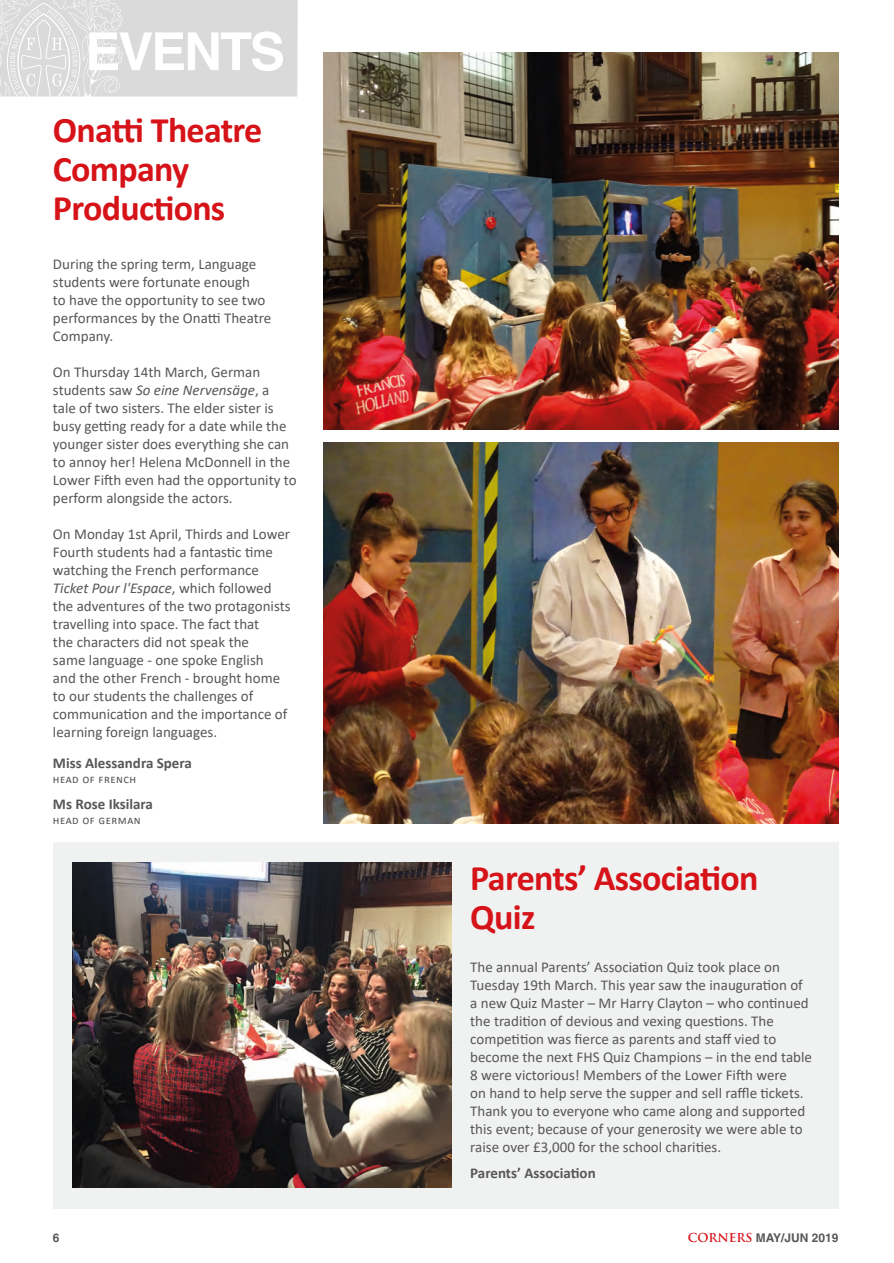
<style>
.page{position:relative;width:894px;height:1263px;background:#fff}
.page>*{position:absolute;margin:0;border:0;box-sizing:border-box;transform-origin:0 0}
.t1{font:700 52.5px "Helvetica";letter-spacing:-.04em;color:#fff}
.t2{font:700 36px/39px "Calibri";letter-spacing:-.02em;color:#d51318}
.t3{font:15px/18px "Calibri";color:#575756}
.t4{font:700 15px "Calibri";color:#575756}
.t5{font:12px "Calibri";letter-spacing:.04em;color:#575756}
.t6{font:700 12px "Helvetica";color:#575756}
.s1{font-style:italic}
.s2{font-family:"Trajan Pro";color:#d51318}
</style>
<div class="page">
<div style="left:53px;top:842px;width:785px;height:366px;background:#f0f1f1"></div>
<img style="left:323px;top:53px;width:515px;height:376px">
<img style="left:323px;top:442px;width:515px;height:381px">
<img style="left:72px;top:862px;width:379px;height:325px">
<svg style="left:0;top:0;width:298px;height:96px;background:#dcdcdc"></svg>
<h1 class="t1" style="left:85px;top:20px;width:201px">EVENTS</h1>
<h2 class="t2" style="left:53px;top:110px;width:211px">Onatti Theatre<br>Company<br>Productions</h2>
<p class="t3" style="left:53px;top:255px;width:220px">During the spring term, Language students were fortunate enough<br>to have the opportunity to see two performances by the Onatti Theatre<br>Company.</p>
<p class="t3" style="left:53px;top:363px;width:245px">On Thursday 14th March, German students saw <span class="s1">So eine Nervensäge</span>, a<br>tale of two sisters. The elder sister is busy getting ready for a date while the younger sister does everything she can to annoy her! Helena McDonnell in the Lower Fifth even had the opportunity to perform alongside the actors.</p>
<p class="t3" style="left:53px;top:525px;width:239px">On Monday 1st April, Thirds and Lower Fourth students had a fantastic time watching the French performance <span class="s1">Ticket Pour l'Espace</span>, which followed the adventures of the two protagonists travelling into space. The fact that<br>the characters did not speak the<br>same language - one spoke English<br>and the other French - brought home to our students the challenges of communication and the importance of learning foreign languages.</p>
<p class="t4" style="left:53px;top:752px;width:140px">Miss Alessandra Spera</p>
<p class="t5" style="left:53px;top:770px;width:85px">head of french</p>
<p class="t4" style="left:53px;top:793px;width:101px">Ms Rose Iksilara</p>
<p class="t5" style="left:53px;top:811px;width:89px">head of german</p>
<h2 class="t2" style="left:470px;top:857px;width:290px">Parents’ Association<br>Quiz</h2>
<p class="t3" style="left:470px;top:957px;width:343px">The annual Parents’ Association Quiz took place on Tuesday 19th March. This year saw the inauguration of a new Quiz Master – Mr Harry Clayton – who continued the tradition of devious and vexing questions. The competition was fierce as parents and staff vied to become the next FHS Quiz Champions – in the end table 8 were victorious! Members of the Lower Fifth were<br>on hand to help serve the supper and sell raffle tickets.<br>Thank you to everyone who came along and supported this event; because of your generosity we were able to raise over £3,000 for the school charities.</p>
<p class="t4" style="left:470px;top:1162px;width:127px">Parents’ Association</p>
<p class="t6" style="left:53px;top:1229px;width:8px">6</p>
<p class="t6" style="left:687px;top:1229px;width:152px"><span class="s2">CORNERS</span> MAY/JUN 2019</p>
</div>
